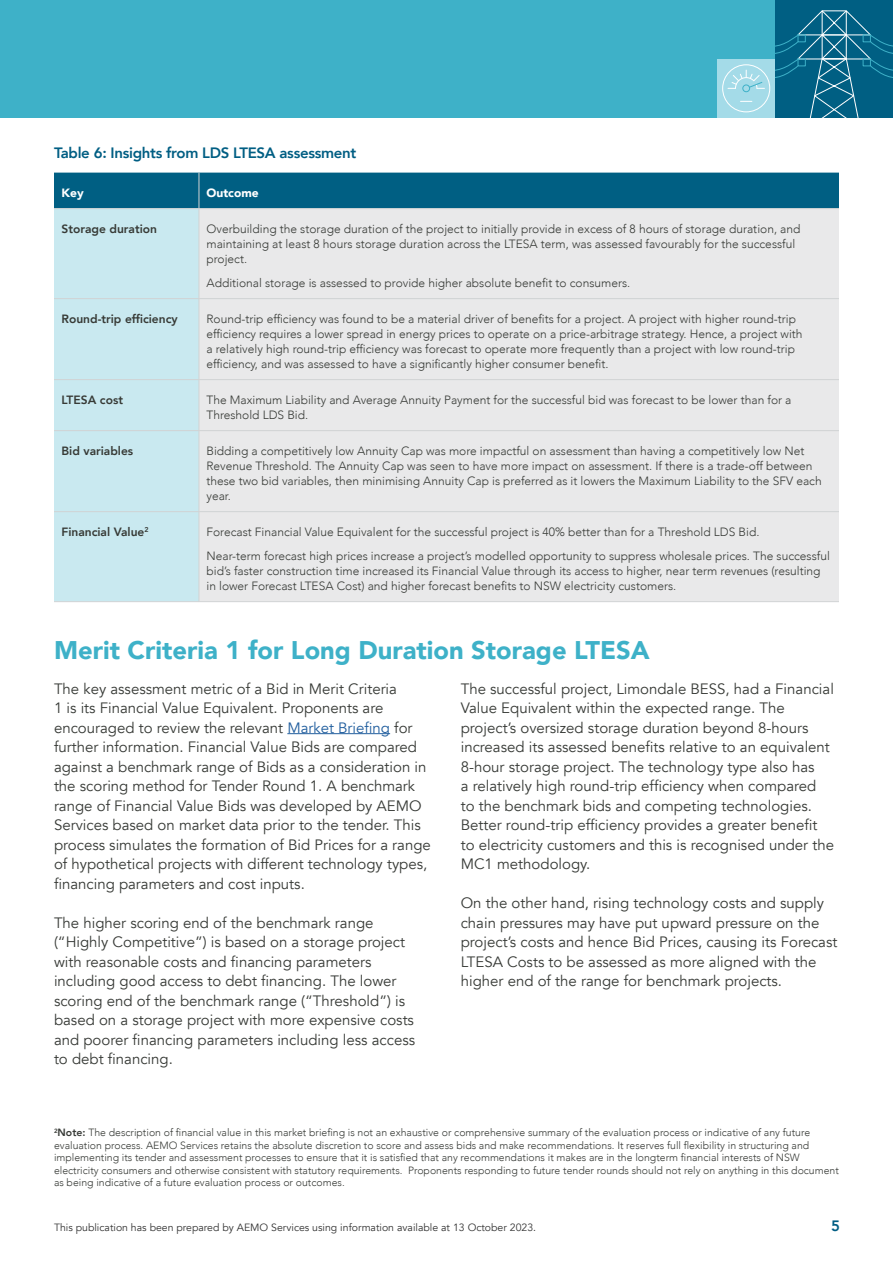
<style>
.page{position:relative;width:893px;height:1263px;background:#fff}
.page>*{position:absolute;margin:0;border:0;box-sizing:border-box;transform-origin:0 0}
.Heading_1{font:900 25.5px "Avenir";color:#3eb1c8}
.Body_text_-_charcole{font:15px/19.5px "Avenir";color:#373a36}
.Body_text_-_charcole-2{font:800 15px "Avenir";letter-spacing:-.02em;color:#005e83}
.t1{font:800 15px "Avenir";color:#005d83}
.Table_-_body__right__dark{font:300 12px/15px "Avenir";color:#373a36}
.Table_-_body__right__dark-2{font:800 12px "Avenir";color:#373a36}
.Table_-_h1__black__left__white{font:900 12px "Avenir";color:#fff}
.Footnote{font:300 10.5px/12.6px "Avenir";color:#373a36}
.t2{font:10.5px "Avenir";color:#333}
.s1{color:#215e9e}
.s2{font-weight:800}
</style>
<div class="page">
<div style="left:0;top:0;width:893px;height:118px;background:#3eb1c8"></div>
<div style="left:717px;top:59px;width:58px;height:59px;background:#a4dbe8"></div>
<div style="left:775px;top:0;width:118px;height:118px;background:#005f83"></div>
<hr style="left:775px;top:0;width:59px;height:1px;background:#a4dbe8">
<div style="left:722px;top:64px;width:48px;height:48px;border:1px solid #fff;border-radius:50%"></div>
<div style="left:742px;top:84px;width:8px;height:8px;border:1px solid #3eb1c8;border-radius:50%"></div>
<svg style="left:728px;top:70px;width:36px;height:19px"></svg>
<svg style="left:740px;top:101px;width:12px;height:1px"></svg>
<svg style="left:775px;top:10px;width:118px;height:108px"></svg>
<svg style="left:788px;top:0;width:34px;height:1px"></svg>
<div style="left:54px;top:173px;width:785px;height:35px;background:#005f83"></div>
<div style="left:54px;top:209px;width:145px;height:392px;background:#c9e9f0"></div>
<div style="left:200px;top:209px;width:639px;height:392px;background:#e9e9ea"></div>
<hr style="left:199px;top:173px;width:1px;height:35px;background:#d0d3d4">
<hr style="left:54px;top:208px;width:145px;height:1px;background:#d0d3d4">
<hr style="left:199px;top:208px;width:640px;height:1px;background:#d0d3d4">
<hr style="left:199px;top:209px;width:1px;height:89px;background:#d0d3d4">
<hr style="left:54px;top:298px;width:145px;height:1px;background:#d0d3d4">
<hr style="left:199px;top:298px;width:640px;height:1px;background:#d0d3d4">
<hr style="left:199px;top:299px;width:1px;height:80px;background:#d0d3d4">
<hr style="left:54px;top:379px;width:145px;height:1px;background:#d0d3d4">
<hr style="left:199px;top:379px;width:640px;height:1px;background:#d0d3d4">
<hr style="left:199px;top:380px;width:1px;height:50px;background:#d0d3d4">
<hr style="left:54px;top:430px;width:145px;height:1px;background:#d0d3d4">
<hr style="left:199px;top:430px;width:640px;height:1px;background:#d0d3d4">
<hr style="left:199px;top:431px;width:1px;height:80px;background:#d0d3d4">
<hr style="left:54px;top:511px;width:145px;height:1px;background:#d0d3d4">
<hr style="left:199px;top:511px;width:640px;height:1px;background:#d0d3d4">
<hr style="left:199px;top:512px;width:1px;height:89px;background:#d0d3d4">
<hr style="left:54px;top:601px;width:145px;height:1px;background:#d0d3d4">
<hr style="left:199px;top:601px;width:640px;height:1px;background:#d0d3d4">
<hr style="left:287px;top:733px;width:103px;height:1px;background:#215e9e">
<p class="Body_text_-_charcole-2" style="left:54px;top:141px;width:304px">Table 6: Insights from LDS LTESA assessment</p>
<p class="Table_-_h1__black__left__white" style="left:62px;top:182px;width:24px">Key</p>
<p class="Table_-_h1__black__left__white" style="left:206px;top:182px;width:54px">Outcome</p>
<p class="Table_-_body__right__dark-2" style="left:62px;top:219px;width:97px">Storage duration</p>
<p class="Table_-_body__right__dark" style="left:206px;top:221px;width:595px">Overbuilding the storage duration of the project to initially provide in excess of 8 hours of storage duration, and maintaining at least 8 hours storage duration across the LTESA term, was assessed favourably for the successful project.</p>
<p class="Table_-_body__right__dark" style="left:206px;top:275px;width:425px">Additional storage is assessed to provide higher absolute benefit to consumers.</p>
<p class="Table_-_body__right__dark-2" style="left:62px;top:309px;width:118px">Round-trip efficiency</p>
<p class="Table_-_body__right__dark" style="left:206px;top:311px;width:598px">Round-trip efficiency was found to be a material driver of benefits for a project. A project with higher round-trip efficiency requires a lower spread in energy prices to operate on a price-arbitrage strategy. Hence, a project with a relatively high round-trip efficiency was forecast to operate more frequently than a project with low round-trip efficiency, and was assessed to have a significantly higher consumer benefit.</p>
<p class="Table_-_body__right__dark-2" style="left:62px;top:390px;width:63px">LTESA cost</p>
<p class="Table_-_body__right__dark" style="left:206px;top:392px;width:586px">The Maximum Liability and Average Annuity Payment for the successful bid was forecast to be lower than for a<br>Threshold LDS Bid.</p>
<p class="Table_-_body__right__dark-2" style="left:62px;top:441px;width:73px">Bid variables</p>
<p class="Table_-_body__right__dark" style="left:206px;top:443px;width:617px">Bidding a competitively low Annuity Cap was more impactful on assessment than having a competitively low Net Revenue Threshold. The Annuity Cap was seen to have more impact on assessment. If there is a trade-off between these two bid variables, then minimising Annuity Cap is preferred as it lowers the Maximum Liability to the SFV each year.</p>
<p class="Table_-_body__right__dark-2" style="left:62px;top:522px;width:89px">Financial Value<sup>2</sup></p>
<p class="Table_-_body__right__dark" style="left:206px;top:524px;width:554px">Forecast Financial Value Equivalent for the successful project is 40% better than for a Threshold LDS Bid.</p>
<p class="Table_-_body__right__dark" style="left:206px;top:548px;width:625px">Near-term forecast high prices increase a project’s modelled opportunity to suppress wholesale prices. The successful bid’s faster construction time increased its Financial Value through its access to higher, near term revenues (resulting in lower Forecast LTESA Cost) and higher forecast benefits to NSW electricity customers.</p>
<p class="Heading_1" style="left:54px;top:628px;width:597px">Merit Criteria 1 for Long Duration Storage LTESA</p>
<p class="Body_text_-_charcole" style="left:54px;top:679px;width:378px">The key assessment metric of a Bid in Merit Criteria<br>1 is its Financial Value Equivalent. Proponents are encouraged to review the relevant <span class="s1">Market Briefing</span> for further information. Financial Value Bids are compared against a benchmark range of Bids as a consideration in the scoring method for Tender Round 1. A benchmark range of Financial Value Bids was developed by AEMO Services based on market data prior to the tender. This process simulates the formation of Bid Prices for a range of hypothetical projects with different technology types, financing parameters and cost inputs.</p>
<p class="Body_text_-_charcole" style="left:54px;top:913px;width:363px">The higher scoring end of the benchmark range (“Highly Competitive”) is based on a storage project with reasonable costs and financing parameters including good access to debt financing. The lower scoring end of the benchmark range (“Threshold”) is based on a storage project with more expensive costs and poorer financing parameters including less access to debt financing.</p>
<p class="Body_text_-_charcole" style="left:461px;top:679px;width:375px">The successful project, Limondale BESS, had a Financial Value Equivalent within the expected range. The project’s oversized storage duration beyond 8-hours increased its assessed benefits relative to an equivalent 8-hour storage project. The technology type also has<br>a relatively high round-trip efficiency when compared<br>to the benchmark bids and competing technologies.<br>Better round-trip efficiency provides a greater benefit to electricity customers and this is recognised under the MC1 methodology.</p>
<p class="Body_text_-_charcole" style="left:461px;top:893px;width:378px">On the other hand, rising technology costs and supply chain pressures may have put upward pressure on the project’s costs and hence Bid Prices, causing its Forecast LTESA Costs to be assessed as more aligned with the higher end of the range for benchmark projects.</p>
<p class="Footnote" style="left:54px;top:1126px;width:786px"><sup>2</sup><span class="s2">Note:</span> The description of financial value in this market briefing is not an exhaustive or comprehensive summary of the evaluation process or indicative of any future evaluation process. AEMO Services retains the absolute discretion to score and assess bids and make recommendations. It reserves full flexibility in structuring and implementing its tender and assessment processes to ensure that it is satisfied that any recommendations it makes are in the longterm financial interests of NSW electricity consumers and otherwise consistent with statutory requirements. Proponents responding to future tender rounds should not rely on anything in this document as being indicative of a future evaluation process or outcomes.</p>
<p class="t2" style="left:54px;top:1221px;width:484px">This publication has been prepared by AEMO Services using information available at 13 October 2023.</p>
<p class="t1" style="left:831px;top:1214px;width:10px">5</p>
</div>
